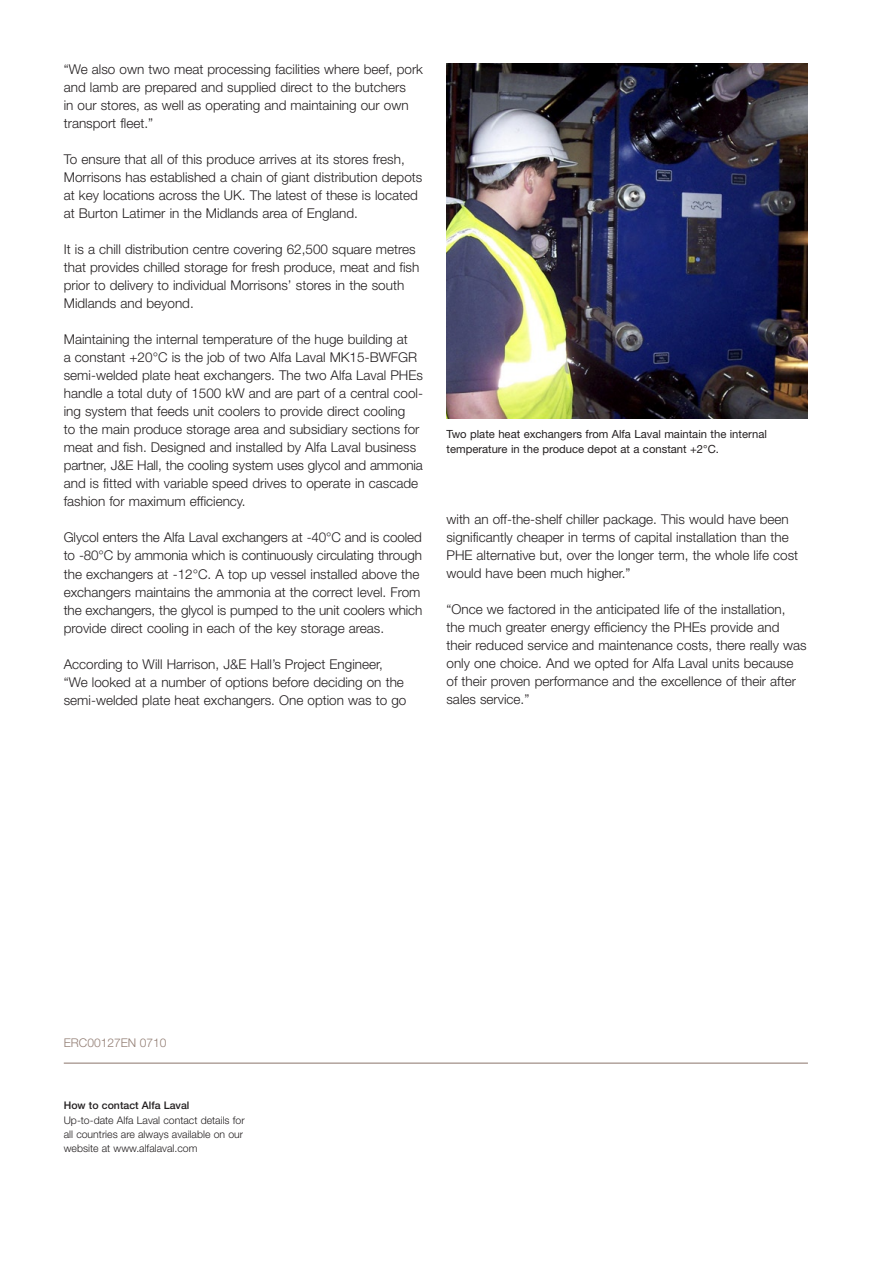
<style>
.page{position:relative;width:893px;height:1263px;background:#fff}
.page>*{position:absolute;margin:0;border:0;box-sizing:border-box;transform-origin:0 0}
.t1{font:300 13.5px/18px "Helvetica Neue";color:#231f20}
.t2{font:300 12px "Helvetica Neue";color:#927d73}
.t3{font:11.25px/14.2px "Helvetica Neue";color:#231f20}
.t4{font:300 10.5px/14.2px "Helvetica Neue";color:#231f20}
.s1{font-weight:500}
</style>
<div class="page">
<hr style="left:64px;top:1062px;width:744px;height:2px;background:#927d73">
<img style="left:446px;top:64px;width:362px;height:354px">
<p class="t1" style="left:64px;top:60px;width:361px">“We also own two meat processing facili-ties where beef, pork and lamb are prepared and supplied direct to the butchers<br>in our stores, as well as operating and maintaining our own transport fleet.”</p>
<p class="t1" style="left:64px;top:150px;width:360px">To ensure that all of this produce arrives at its stores fresh, Morrisons has established a chain of giant distribution depots at key locations across the UK. The latest of these is located at Burton Latimer in the Midlands area of England.</p>
<p class="t1" style="left:64px;top:240px;width:357px">It is a chill distribution centre covering 62,500 square metres that provides chilled storage for fresh produce, meat and fish prior to delivery to individual Morrisons’ stores in the south Midlands and beyond.</p>
<p class="t1" style="left:64px;top:330px;width:361px">Maintaining the internal temperature of the huge building at<br>a constant +20°C is the job of two Alfa Laval MK15-BWFGR semi-welded plate heat exchangers. The two Alfa Laval PHEs handle a total duty of 1500 kW and are part of a central cool&shy;ing system that feeds unit coolers to provide direct cooling<br>to the main produce storage area and subsidiary sections for meat and fish. Designed and installed by Alfa Laval business partner, J&amp;E Hall, the cooling system uses glycol and ammonia and is fitted with variable speed drives to operate in cascade fashion for maximum efficiency.</p>
<p class="t1" style="left:64px;top:528px;width:360px">Glycol enters the Alfa Laval exchangers at -40°C and is cooled to -80°C by ammonia which is continuously circu-lating through the exchangers at -12°C. A top up vessel installed above the exchangers maintains the ammonia at the correct level. From the exchangers, the glycol is pumped to the unit coolers which provide direct cooling in each of the key storage areas.</p>
<p class="t1" style="left:64px;top:654px;width:344px">According to Will Harrison, J&amp;E Hall’s Project Engineer, “We looked at a number of options before deciding on the semi-welded plate heat exchangers. One option was to go</p>
<p class="t3" style="left:446px;top:427px;width:322px">Two plate heat exchangers from Alfa Laval maintain the internal temperature in the produce depot at a constant +2°C.</p>
<p class="t1" style="left:446px;top:509px;width:353px">with an off-the-shelf chiller package. This would have been significantly cheaper in terms of capital installation than the PHE alternative but, over the longer term, the whole life cost would have been much higher.”</p>
<p class="t1" style="left:446px;top:599px;width:362px">“Once we factored in the anticipated life of the installation, the much greater energy efficiency the PHEs provide and their reduced service and maintenance costs, there really was only one choice. And we opted for Alfa Laval units because of their proven performance and the excellence of their after sales service.”</p>
<p class="t2" style="left:64px;top:1035px;width:104px">ERC00127EN 0710</p>
<p class="t4" style="left:64px;top:1098px;width:182px"><span class="s1">How to contact Alfa Laval<br></span>Up-to-date Alfa Laval contact details for all countries are always available on our website at www.alfalaval.com</p>
</div>
